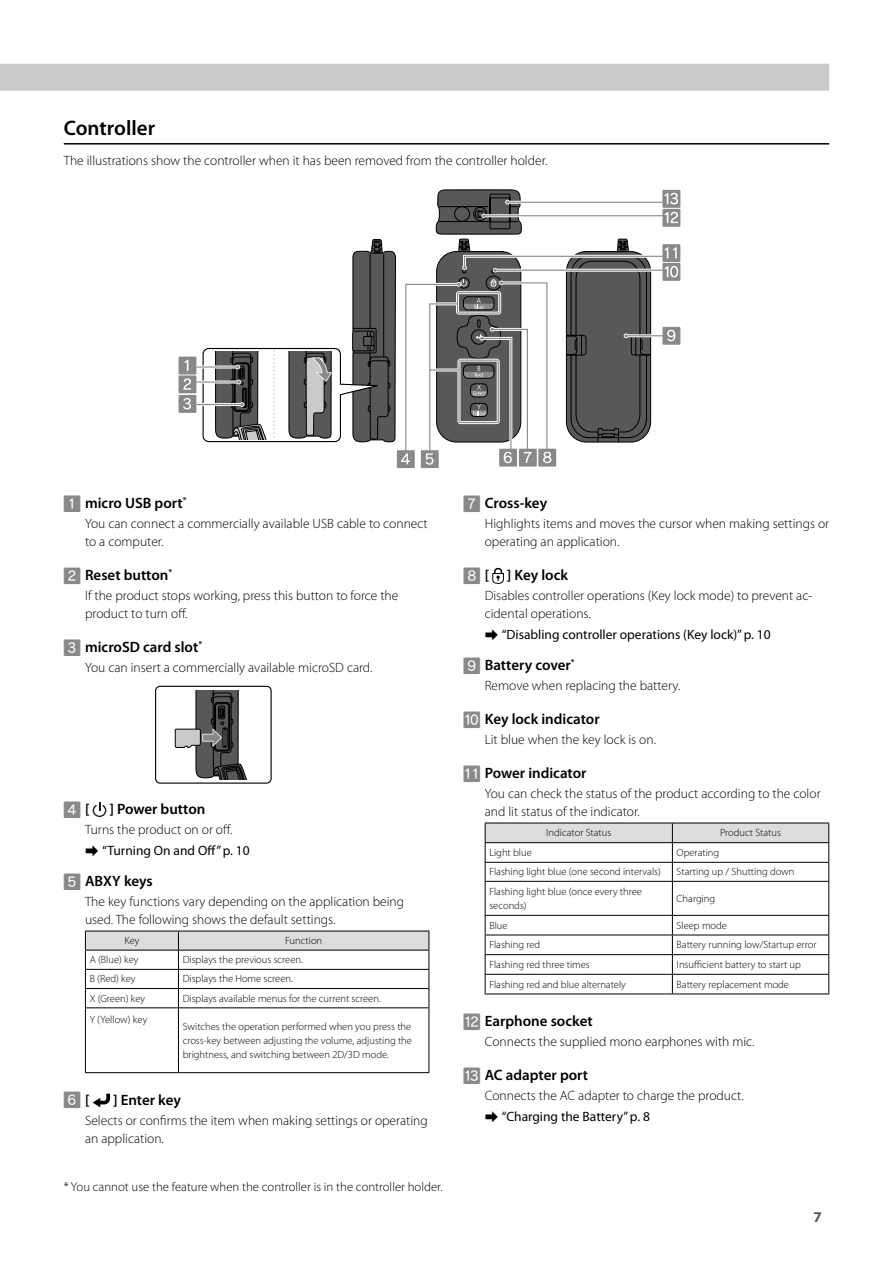
<style>
.page{position:relative;width:893px;height:1263px;background:#fff}
.page>*{position:absolute;margin:0;border:0;box-sizing:border-box;transform-origin:0 0}
.t1{font:600 21px "Myriad Pro";color:#000}
.t2{font:16.5px "JNB2 TP";color:#898989}
.t3{font:600 15px "Myriad Pro";color:#000}
.t4{font:700 15px "Myriad Pro";color:#595757}
.t5{font:300 13.5px/18px "Myriad Pro";color:#000}
.t6{font:13.5px "Myriad Pro";color:#000}
.t7{font:300 12.75px "Myriad Pro";color:#000}
.t8{font:300 10.5px/14.2px "Myriad Pro";color:#000}
.s1{font-family:"JNB2 TP";font-weight:400;font-size:16.5px;color:#898989}
.s2{font-family:"Myriad Pro";font-weight:600;font-size:15px;color:#000}
.s3{font-family:"Shin Go Pro";font-weight:400}
.s4{font-weight:400}
.s5{font-family:"Shin Go Pro"}
</style>
<div class="page">
<div style="left:0;top:64px;width:829px;height:27px;background:#c9caca"></div>
<hr style="left:64px;top:143px;width:765px;height:2px;background:#000">
<svg style="left:492px;top:568px;width:12px;height:16px"></svg>
<svg style="left:485px;top:823px;width:344px;height:58px"></svg>
<hr style="left:672px;top:862px;width:157px;height:1px;background:#000">
<hr style="left:485px;top:882px;width:1px;height:33px;background:#000">
<hr style="left:485px;top:881px;width:187px;height:1px;background:#000">
<hr style="left:672px;top:882px;width:1px;height:33px;background:#000">
<hr style="left:828px;top:882px;width:1px;height:33px;background:#000">
<hr style="left:672px;top:881px;width:157px;height:1px;background:#000">
<hr style="left:485px;top:915px;width:187px;height:1px;background:#000">
<hr style="left:672px;top:915px;width:157px;height:1px;background:#000">
<hr style="left:485px;top:935px;width:187px;height:1px;background:#000">
<hr style="left:672px;top:935px;width:157px;height:1px;background:#000">
<hr style="left:485px;top:954px;width:187px;height:1px;background:#000">
<hr style="left:672px;top:954px;width:157px;height:1px;background:#000">
<svg style="left:485px;top:916px;width:1px;height:77px"></svg>
<hr style="left:485px;top:974px;width:187px;height:1px;background:#000">
<hr style="left:485px;top:993px;width:187px;height:1px;background:#000">
<svg style="left:672px;top:916px;width:1px;height:77px"></svg>
<svg style="left:828px;top:916px;width:1px;height:77px"></svg>
<hr style="left:672px;top:974px;width:157px;height:1px;background:#000">
<hr style="left:672px;top:993px;width:157px;height:1px;background:#000">
<hr style="left:196px;top:366px;width:41px;height:2px;background:#898989">
<hr style="left:196px;top:381px;width:42px;height:2px;background:#898989">
<hr style="left:196px;top:404px;width:45px;height:1px;background:#898989">
<svg style="left:179px;top:357px;width:17px;height:56px"></svg>
<svg style="left:202px;top:189px;width:478px;height:279px"></svg>
<svg style="left:93px;top:802px;width:13px;height:15px"></svg>
<svg style="left:85px;top:931px;width:345px;height:76px"></svg>
<hr style="left:178px;top:988px;width:251px;height:1px;background:#000">
<hr style="left:85px;top:1008px;width:1px;height:64px;background:#000">
<hr style="left:85px;top:1007px;width:93px;height:1px;background:#000">
<hr style="left:85px;top:1072px;width:93px;height:1px;background:#000">
<hr style="left:178px;top:1008px;width:1px;height:64px;background:#000">
<hr style="left:429px;top:1008px;width:1px;height:64px;background:#000">
<hr style="left:178px;top:1007px;width:251px;height:1px;background:#000">
<hr style="left:178px;top:1072px;width:251px;height:1px;background:#000">
<svg style="left:93px;top:1094px;width:17px;height:13px"></svg>
<svg style="left:175px;top:691px;width:72px;height:88px"></svg>
<div style="left:155px;top:686px;width:117px;height:98px;border:1px solid #000;border-radius:4px"></div>
<p class="t1" style="left:64px;top:115px;width:93px">Controller</p>
<p class="t5" style="left:64px;top:151px;width:485px">The illustrations show the controller when it has been removed from the controller holder.</p>
<p class="t3" style="left:64px;top:494px;width:124px"><span class="s1">A</span> micro USB port<sup>*</sup></p>
<p class="t5" style="left:85px;top:514px;width:344px">You can connect a commercially available USB cable to connect to a computer.</p>
<p class="t3" style="left:64px;top:566px;width:110px"><span class="s1">B</span> Reset button<sup>*</sup></p>
<p class="t5" style="left:85px;top:586px;width:315px">If the product stops working, press this button to force the product to turn off.</p>
<p class="t3" style="left:64px;top:638px;width:140px"><span class="s1">C</span> microSD card slot<sup>*</sup></p>
<p class="t5" style="left:85px;top:658px;width:289px">You can insert a commercially available microSD card.</p>
<p class="t2" style="left:64px;top:801px;width:27px">D <span class="s2">[</span></p>
<p class="t3" style="left:109px;top:800px;width:97px">] Power button</p>
<p class="t5" style="left:85px;top:819px;width:166px;line-height:21px">Turns the product on or off.<br><span class="s3">➡</span> <span class="s4">“Turning On and Off” p. 10</span></p>
<p class="t3" style="left:64px;top:872px;width:91px"><span class="s1">E</span> ABXY keys</p>
<p class="t5" style="left:85px;top:892px;width:321px">The key functions vary depending on the application being used. The following shows the default settings.</p>
<p class="t8" style="left:124px;top:933px;width:17px">Key</p>
<p class="t8" style="left:285px;top:933px;width:39px">Function</p>
<p class="t8" style="left:90px;top:952px;width:50px">A (Blue) key</p>
<p class="t8" style="left:183px;top:952px;width:122px">Displays the previous screen.</p>
<p class="t8" style="left:90px;top:972px;width:47px">B (Red) key</p>
<p class="t8" style="left:183px;top:972px;width:112px">Displays the Home screen.</p>
<p class="t8" style="left:90px;top:991px;width:57px">X (Green) key</p>
<p class="t8" style="left:183px;top:991px;width:200px">Displays available menus for the current screen.</p>
<p class="t8" style="left:90px;top:1012px;width:59px">Y (Yellow) key</p>
<p class="t8" style="left:183px;top:1019px;width:231px;text-align:justify">Switches the operation performed when you press the cross-key between adjusting the volume, adjusting the brightness, and switching between 2D/3D mode.</p>
<p class="t2" style="left:64px;top:1092px;width:27px">F <span class="s2">[</span></p>
<p class="t3" style="left:113px;top:1090px;width:69px">] Enter key</p>
<p class="t5" style="left:85px;top:1111px;width:344px">Selects or confirms the item when making settings or operating an application.</p>
<p class="t7" style="left:64px;top:1179px;width:380px">* You cannot use the feature when the controller is in the controller holder.</p>
<p class="t3" style="left:463px;top:494px;width:85px"><span class="s1">G</span> Cross-key</p>
<p class="t5" style="left:485px;top:514px;width:346px">Highlights items and moves the cursor when making settings or operating an application.</p>
<p class="t3" style="left:463px;top:566px;width:106px"><span class="s1">H</span> [ ] Key lock</p>
<p class="t5" style="left:485px;top:586px;width:329px">Disables controller operations (Key lock mode) to prevent ac&shy;cidental operations.</p>
<p class="t6" style="left:485px;top:626px;width:287px"><span class="s5">➡</span> “Disabling controller operations (Key lock)” p. 10</p>
<p class="t3" style="left:463px;top:656px;width:113px"><span class="s1">I</span> Battery cover<sup>*</sup></p>
<p class="t5" style="left:485px;top:676px;width:197px">Remove when replacing the battery.</p>
<p class="t3" style="left:463px;top:710px;width:138px"><span class="s1">J</span> Key lock indicator</p>
<p class="t5" style="left:485px;top:730px;width:173px">Lit blue when the key lock is on.</p>
<p class="t3" style="left:463px;top:764px;width:125px"><span class="s1">K</span> Power indicator</p>
<p class="t5" style="left:485px;top:784px;width:337px">You can check the status of the product according to the color and lit status of the indicator.</p>
<p class="t8" style="left:546px;top:826px;width:67px">Indicator Status</p>
<p class="t8" style="left:720px;top:826px;width:62px">Product Status</p>
<p class="t8" style="left:489px;top:845px;width:44px">Light blue</p>
<p class="t8" style="left:677px;top:845px;width:44px">Operating</p>
<p class="t8" style="left:489px;top:865px;width:173px">Flashing light blue (one second intervals)</p>
<p class="t8" style="left:677px;top:865px;width:119px">Starting up / Shutting down</p>
<p class="t8" style="left:489px;top:884px;width:154px">Flashing light blue (once every three seconds)</p>
<p class="t8" style="left:677px;top:891px;width:40px">Charging</p>
<p class="t8" style="left:489px;top:918px;width:20px">Blue</p>
<p class="t8" style="left:677px;top:918px;width:52px">Sleep mode</p>
<p class="t8" style="left:489px;top:938px;width:52px">Flashing red</p>
<p class="t8" style="left:677px;top:938px;width:141px">Battery running low/Startup error</p>
<p class="t8" style="left:489px;top:957px;width:102px">Flashing red three times</p>
<p class="t8" style="left:677px;top:957px;width:126px">Insufficient battery to start up</p>
<p class="t8" style="left:489px;top:977px;width:138px">Flashing red and blue alternately</p>
<p class="t8" style="left:677px;top:977px;width:114px">Battery replacement mode</p>
<p class="t3" style="left:463px;top:1011px;width:131px"><span class="s1">L</span> Earphone socket</p>
<p class="t5" style="left:485px;top:1032px;width:271px">Connects the supplied mono earphones with mic.</p>
<p class="t3" style="left:463px;top:1065px;width:126px"><span class="s1">M</span> AC adapter port</p>
<p class="t5" style="left:485px;top:1085px;width:261px;line-height:21px">Connects the AC adapter to charge the product. <span class="s3">➡</span> <span class="s4">“Charging the Battery” p. 8</span></p>
<p class="t4" style="left:814px;top:1207px;width:10px">7</p>
</div>
